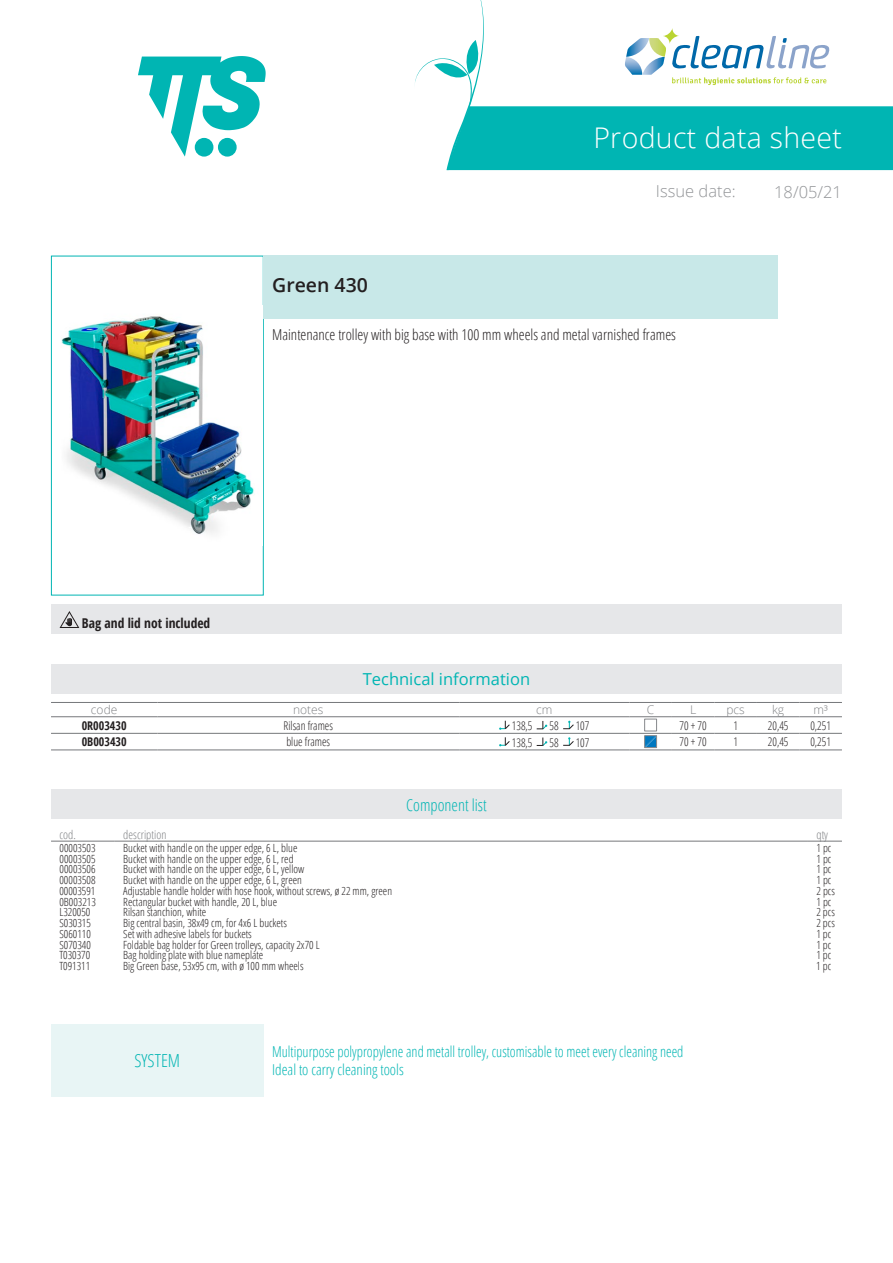
<style>
.page{position:relative;width:893px;height:1263px;background:#fff}
.page>*{position:absolute;margin:0;border:0;box-sizing:border-box;transform-origin:0 0}
.Titolo1{font:300 28.5px "Open Sans";letter-spacing:.01em;color:#fff}
.Nome{font:600 19.5px "Open Sans";color:#231f20}
.Titolo15{font:300 18px "Open Sans Condensed";color:#00b5b3}
.Titolo3{font:16.5px "Open Sans";color:#00b5b3}
.Titolo2{font:300 16.5px "Open Sans";color:#939598}
.Titolo14{font:300 16.5px "Open Sans Condensed";color:#00b5b3}
.DefinizioneSistema{font:300 15px "Open Sans Condensed";color:#00b5b3;scale:.95 1}
.Descrizione{font:300 15px "Open Sans Condensed";color:#231f20}
.IdealePer{font:300 15px "Open Sans Condensed";color:#00b5b3}
.NotaProd{font:700 13.5px "Open Sans Condensed";color:#231f20}
.TabTecnica_Corpo{font:300 12px "Open Sans Condensed";color:#231f20;scale:.95 1}
.TabTecnica_Intestazi{font:300 12px "Open Sans";color:#808285}
.TabComponenti_Intest{font:300 12px "Open Sans Condensed";color:#808285}
.TabTecnica_Codice{font:700 12px "Open Sans Condensed";color:#231f20}
.TabComponenti_Corpo{font:300 11.25px "Open Sans Condensed";color:#231f20}
</style>
<div class="page">
<svg style="left:138px;top:56px;width:128px;height:101px"></svg>
<div style="left:51px;top:256px;width:213px;height:339px;border:1px solid #00b5b3"></div>
<img style="left:52px;top:306px;width:211px;height:239px">
<div style="left:264px;top:256px;width:514px;height:63px;background:#c8e8e8"></div>
<div style="left:51px;top:605px;width:791px;height:29px;background:#e6e7e9"></div>
<svg style="left:60px;top:611px;width:19px;height:17px"></svg>
<div style="left:51px;top:664px;width:791px;height:30px;background:#e6e7e9"></div>
<hr style="left:51px;top:702px;width:106px;height:1px;background:#76787b">
<hr style="left:51px;top:716px;width:106px;height:1px;background:#76787b">
<hr style="left:157px;top:702px;width:302px;height:1px;background:#76787b">
<hr style="left:157px;top:716px;width:302px;height:1px;background:#76787b">
<hr style="left:459px;top:702px;width:170px;height:1px;background:#76787b">
<hr style="left:459px;top:716px;width:170px;height:1px;background:#76787b">
<hr style="left:629px;top:702px;width:43px;height:1px;background:#76787b">
<hr style="left:629px;top:716px;width:43px;height:1px;background:#76787b">
<hr style="left:672px;top:702px;width:42px;height:1px;background:#76787b">
<hr style="left:672px;top:716px;width:42px;height:1px;background:#76787b">
<hr style="left:714px;top:702px;width:43px;height:1px;background:#76787b">
<hr style="left:714px;top:716px;width:43px;height:1px;background:#76787b">
<hr style="left:757px;top:702px;width:42px;height:1px;background:#76787b">
<hr style="left:757px;top:716px;width:42px;height:1px;background:#76787b">
<hr style="left:799px;top:702px;width:43px;height:1px;background:#76787b">
<hr style="left:799px;top:716px;width:43px;height:1px;background:#76787b">
<hr style="left:51px;top:733px;width:106px;height:1px;background:#76787b">
<hr style="left:51px;top:750px;width:106px;height:1px;background:#76787b">
<hr style="left:157px;top:733px;width:302px;height:1px;background:#76787b">
<hr style="left:157px;top:750px;width:302px;height:1px;background:#76787b">
<hr style="left:459px;top:733px;width:170px;height:1px;background:#76787b">
<hr style="left:459px;top:750px;width:170px;height:1px;background:#76787b">
<hr style="left:629px;top:733px;width:43px;height:1px;background:#76787b">
<hr style="left:629px;top:750px;width:43px;height:1px;background:#76787b">
<hr style="left:672px;top:733px;width:42px;height:1px;background:#76787b">
<hr style="left:672px;top:750px;width:42px;height:1px;background:#76787b">
<hr style="left:714px;top:733px;width:43px;height:1px;background:#76787b">
<hr style="left:714px;top:750px;width:43px;height:1px;background:#76787b">
<hr style="left:757px;top:733px;width:42px;height:1px;background:#76787b">
<hr style="left:757px;top:750px;width:42px;height:1px;background:#76787b">
<hr style="left:799px;top:733px;width:43px;height:1px;background:#76787b">
<hr style="left:799px;top:750px;width:43px;height:1px;background:#76787b">
<svg style="left:499px;top:721px;width:11px;height:9px"></svg>
<svg style="left:537px;top:721px;width:10px;height:9px"></svg>
<svg style="left:563px;top:721px;width:11px;height:8px"></svg>
<svg style="left:499px;top:737px;width:11px;height:9px"></svg>
<svg style="left:537px;top:737px;width:10px;height:9px"></svg>
<svg style="left:563px;top:737px;width:11px;height:9px"></svg>
<svg style="left:645px;top:719px;width:12px;height:27px"></svg>
<div style="left:645px;top:736px;width:12px;height:12px;border:1px solid #87898c"></div>
<div style="left:51px;top:790px;width:791px;height:29px;background:#e6e7e9"></div>
<hr style="left:51px;top:841px;width:64px;height:1px;background:#76787b">
<hr style="left:115px;top:841px;width:693px;height:1px;background:#76787b">
<hr style="left:808px;top:841px;width:34px;height:1px;background:#76787b">
<div style="left:51px;top:1024px;width:213px;height:72px;background:#e8f5f5"></div>
<svg style="left:415px;top:0;width:478px;height:170px"></svg>
<p class="Titolo1" style="left:593px;top:118px;width:250px">Product data sheet</p>
<p class="Titolo2" style="left:656px;top:180px;width:81px">Issue date:</p>
<h3 class="Titolo2" style="left:774px;top:180px;width:69px">18/05/21</h3>
<p class="Nome" style="left:272px;top:271px;width:97px">Green 430</p>
<p class="Descrizione" style="left:272px;top:324px;width:405px">Maintenance trolley with big base with 100 mm wheels and metal varnished frames</p>
<p class="NotaProd" style="left:82px;top:614px;width:130px">Bag and lid not included</p>
<p class="Titolo3" style="left:363px;top:668px;width:169px">Technical information</p>
<p class="TabTecnica_Intestazi" style="left:91px;top:701px;width:28px">code</p>
<p class="TabTecnica_Intestazi" style="left:293px;top:701px;width:32px">notes</p>
<p class="TabTecnica_Intestazi" style="left:536px;top:701px;width:18px">cm</p>
<p class="TabTecnica_Intestazi" style="left:647px;top:701px;width:9px">C</p>
<p class="TabTecnica_Intestazi" style="left:690px;top:701px;width:8px">L</p>
<p class="TabTecnica_Intestazi" style="left:726px;top:701px;width:20px">pcs</p>
<p class="TabTecnica_Intestazi" style="left:772px;top:701px;width:14px">kg</p>
<p class="TabTecnica_Intestazi" style="left:813px;top:701px;width:16px">m³</p>
<p class="TabTecnica_Codice" style="left:82px;top:717px;width:46px">0R003430</p>
<p class="TabTecnica_Corpo" style="left:284px;top:717px;width:53px">Rilsan frames</p>
<p class="TabTecnica_Corpo" style="left:512px;top:717px;width:23px">138,5</p>
<p class="TabTecnica_Corpo" style="left:550px;top:717px;width:11px">58</p>
<p class="TabTecnica_Corpo" style="left:576px;top:717px;width:16px">107</p>
<p class="TabTecnica_Corpo" style="left:680px;top:717px;width:30px">70 + 70</p>
<p class="TabTecnica_Corpo" style="left:733px;top:717px;width:6px">1</p>
<p class="TabTecnica_Corpo" style="left:768px;top:717px;width:23px">20,45</p>
<p class="TabTecnica_Corpo" style="left:810px;top:717px;width:23px">0,251</p>
<p class="TabTecnica_Codice" style="left:82px;top:733px;width:46px">0B003430</p>
<p class="TabTecnica_Corpo" style="left:286px;top:734px;width:48px">blue frames</p>
<p class="TabTecnica_Corpo" style="left:512px;top:734px;width:23px">138,5</p>
<p class="TabTecnica_Corpo" style="left:550px;top:734px;width:11px">58</p>
<p class="TabTecnica_Corpo" style="left:576px;top:734px;width:16px">107</p>
<p class="TabTecnica_Corpo" style="left:680px;top:734px;width:30px">70 + 70</p>
<p class="TabTecnica_Corpo" style="left:733px;top:734px;width:6px">1</p>
<p class="TabTecnica_Corpo" style="left:768px;top:734px;width:23px">20,45</p>
<p class="TabTecnica_Corpo" style="left:810px;top:734px;width:23px">0,251</p>
<p class="Titolo14" style="left:406px;top:794px;width:82px">Component list</p>
<p class="TabComponenti_Intest" style="left:60px;top:826px;width:18px">cod.</p>
<p class="TabComponenti_Intest" style="left:123px;top:826px;width:45px">description</p>
<p class="TabComponenti_Intest" style="left:816px;top:826px;width:13px">qty</p>
<p class="TabComponenti_Corpo" style="left:60px;top:840px;width:38px">00003503</p>
<p class="TabComponenti_Corpo" style="left:123px;top:840px;width:176px">Bucket with handle on the upper edge, 6 L, blue</p>
<p class="TabComponenti_Corpo" style="left:816px;top:840px;width:17px">1 pc</p>
<p class="TabComponenti_Corpo" style="left:60px;top:851px;width:37px">00003505</p>
<p class="TabComponenti_Corpo" style="left:123px;top:851px;width:172px">Bucket with handle on the upper edge, 6 L, red</p>
<p class="TabComponenti_Corpo" style="left:816px;top:851px;width:17px">1 pc</p>
<p class="TabComponenti_Corpo" style="left:60px;top:862px;width:38px">00003506</p>
<p class="TabComponenti_Corpo" style="left:123px;top:862px;width:182px">Bucket with handle on the upper edge, 6 L, yellow</p>
<p class="TabComponenti_Corpo" style="left:816px;top:862px;width:17px">1 pc</p>
<p class="TabComponenti_Corpo" style="left:59px;top:872px;width:37px">00003508</p>
<p class="TabComponenti_Corpo" style="left:123px;top:872px;width:180px">Bucket with handle on the upper edge, 6 L, green</p>
<p class="TabComponenti_Corpo" style="left:816px;top:872px;width:17px">1 pc</p>
<p class="TabComponenti_Corpo" style="left:59px;top:883px;width:38px">00003591</p>
<p class="TabComponenti_Corpo" style="left:123px;top:883px;width:270px">Adjustable handle holder with hose hook, without screws, ø 22 mm, green</p>
<p class="TabComponenti_Corpo" style="left:816px;top:883px;width:20px">2 pcs</p>
<p class="TabComponenti_Corpo" style="left:59px;top:894px;width:38px">0B003213</p>
<p class="TabComponenti_Corpo" style="left:123px;top:894px;width:155px">Rectangular bucket with handle, 20 L, blue</p>
<p class="TabComponenti_Corpo" style="left:816px;top:894px;width:17px">1 pc</p>
<p class="TabComponenti_Corpo" style="left:59px;top:905px;width:32px">L320050</p>
<p class="TabComponenti_Corpo" style="left:123px;top:905px;width:85px">Rilsan stanchion, white</p>
<p class="TabComponenti_Corpo" style="left:816px;top:905px;width:20px">2 pcs</p>
<p class="TabComponenti_Corpo" style="left:59px;top:915px;width:33px">S030315</p>
<p class="TabComponenti_Corpo" style="left:123px;top:915px;width:165px">Big central basin, 38x49 cm, for 4x6 L buckets</p>
<p class="TabComponenti_Corpo" style="left:816px;top:915px;width:20px">2 pcs</p>
<p class="TabComponenti_Corpo" style="left:59px;top:926px;width:33px">S060110</p>
<p class="TabComponenti_Corpo" style="left:123px;top:926px;width:130px">Set with adhesive labels for buckets</p>
<p class="TabComponenti_Corpo" style="left:816px;top:926px;width:17px">1 pc</p>
<p class="TabComponenti_Corpo" style="left:59px;top:937px;width:33px">S070340</p>
<p class="TabComponenti_Corpo" style="left:123px;top:937px;width:198px">Foldable bag holder for Green trolleys, capacity 2x70 L</p>
<p class="TabComponenti_Corpo" style="left:816px;top:937px;width:17px">1 pc</p>
<p class="TabComponenti_Corpo" style="left:59px;top:948px;width:32px">T030370</p>
<p class="TabComponenti_Corpo" style="left:123px;top:948px;width:142px">Bag holding plate with blue nameplate</p>
<p class="TabComponenti_Corpo" style="left:816px;top:948px;width:17px">1 pc</p>
<p class="TabComponenti_Corpo" style="left:59px;top:958px;width:32px">T091311</p>
<p class="TabComponenti_Corpo" style="left:123px;top:958px;width:182px">Big Green base, 53x95 cm, with ø 100 mm wheels</p>
<p class="TabComponenti_Corpo" style="left:816px;top:958px;width:17px">1 pc</p>
<p class="Titolo15" style="left:134px;top:1048px;width:47px">SYSTEM</p>
<p class="DefinizioneSistema" style="left:272px;top:1041px;width:434px">Multipurpose polypropylene and metall trolley, customisable to meet every cleaning need</p>
<p class="IdealePer" style="left:272px;top:1059px;width:133px">Ideal to carry cleaning tools</p>
</div>
